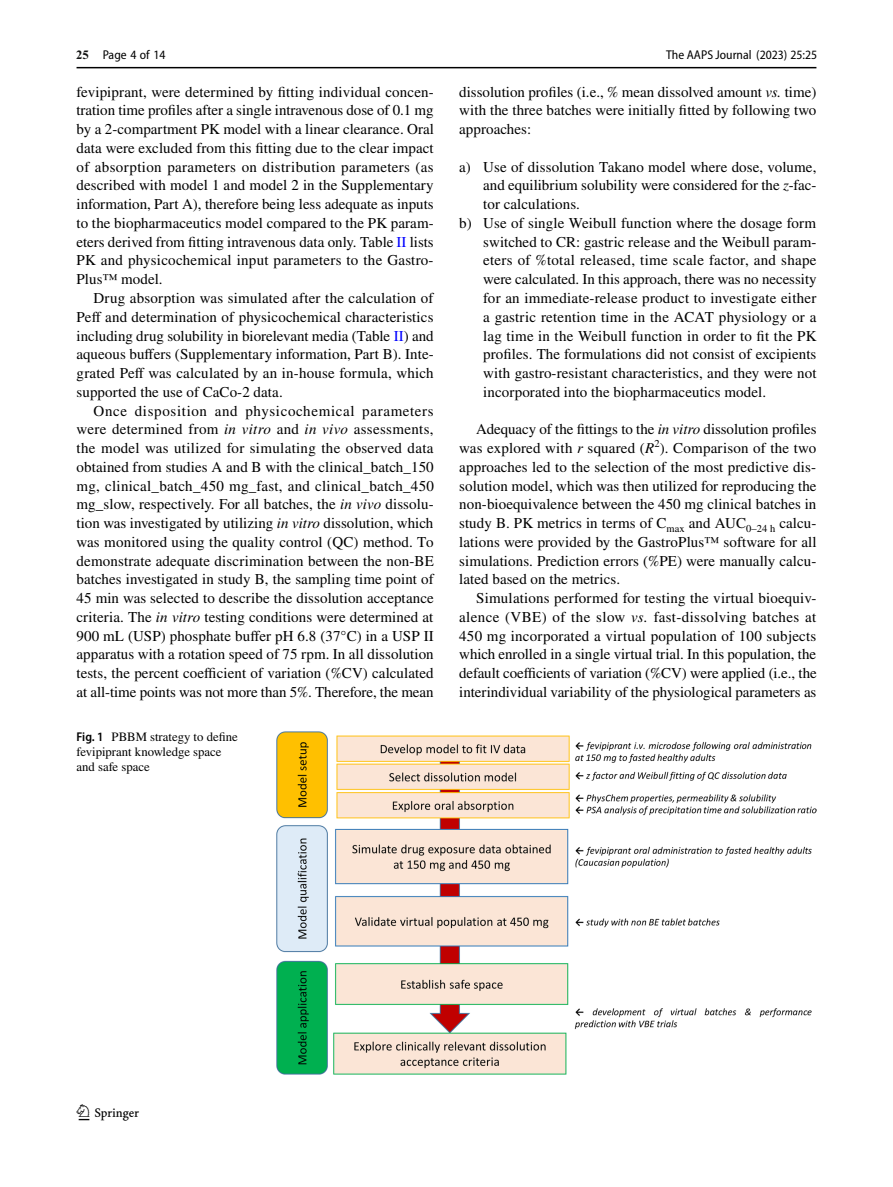
<style>
.page{position:relative;width:893px;height:1187px;background:#fff}
.page>*{position:absolute;margin:0;border:0;box-sizing:border-box;transform-origin:0 0}
.t1{font:22.5px "Springnew Regular 2";color:#000}
.t2{font:15px/18.8px "STIX";letter-spacing:.005em;color:#000;text-align:justify}
.t3{font:12.75px/15px "STIX";color:#000}
.t4{font:semi-condensed 12.75px "Myriad Pro";color:#000}
.t5{font:12.75px "Myriad Pro Semi Cn 5";color:#000}
.s1{font-family:"Bqdqgq Adv T Tb 8864 ccf.B";color:#131413}
.s2{color:#00f}
.s3{font-style:italic}
.s4{font-family:"Myriad Pro";font-weight:600;font-stretch:semi-condensed}
.s5{font-family:"Myriad Pro Semi Cn 3";font-stretch:normal}
</style>
<div class="page">
<hr style="left:77px;top:67px;width:739px;height:1px;background:#000">
<img style="left:276px;top:731px;width:540px;height:342px">
<p class="t5" style="left:76px;top:48px;width:91px"><span class="s1">25</span> Page 4 of 14</p>
<p class="t2" style="left:77px;top:83px;width:359px">fevipiprant, were determined by fitting individual concen&shy;tration time profiles after a single intravenous dose of 0.1 mg by a 2-compartment PK model with a linear clearance. Oral data were excluded from this fitting due to the clear impact of absorption parameters on distribution parameters (as described with model 1 and model 2 in the Supplementary information, Part A), therefore being less adequate as inputs to the biopharmaceutics model compared to the PK param&shy;eters derived from fitting intravenous data only. Table <span class="s2">II</span> lists PK and physicochemical input parameters to the Gastro-Plus™ model.</p>
<p class="t2" style="left:77px;top:289px;width:359px;text-indent:17px">Drug absorption was simulated after the calculation of Peff and determination of physicochemical characteristics including drug solubility in biorelevant media (Table <span class="s2">II</span>) and aqueous buffers (Supplementary information, Part B). Inte&shy;grated Peff was calculated by an in-house formula, which supported the use of CaCo-2 data.</p>
<p class="t2" style="left:77px;top:402px;width:359px;text-indent:17px">Once disposition and physicochemical parameters were determined from <span class="s3">in vitro</span> and <span class="s3">in vivo</span> assessments, the model was utilized for simulating the observed data obtained from studies A and B with the clinical_batch_150 mg, clinical_batch_450 mg_fast, and clinical_batch_450 mg_slow, respectively. For all batches, the <span class="s3">in vivo</span> dissolu&shy;tion was investigated by utilizing <span class="s3">in vitro</span> dissolution, which was monitored using the quality control (QC) method. To demonstrate adequate discrimination between the non-BE batches investigated in study B, the sampling time point of 45 min was selected to describe the dissolution acceptance criteria. The <span class="s3">in vitro</span> testing conditions were determined at 900 mL (USP) phosphate buffer pH 6.8 (37°C) in a USP II apparatus with a rotation speed of 75 rpm. In all dissolution tests, the percent coefficient of variation (%CV) calculated at all-time points was not more than 5%. Therefore, the mean</p>
<p class="t3" style="left:77px;top:729px;width:163px"><span class="s4">Fig. 1</span> PBBM strategy to define fevipiprant knowledge space and safe space</p>
<p class="t4" style="left:666px;top:48px;width:152px">The AAPS Journal <span class="s5">(2023) 25:25</span></p>
<p class="t2" style="left:459px;top:83px;width:359px">dissolution profiles (i.e., % mean dissolved amount <span class="s3">vs.</span> time) with the three batches were initially fitted by following two approaches:</p>
<p class="t2" style="left:459px;top:158px;width:359px">a) Use of dissolution Takano model where dose, volume,</p>
<p class="t2" style="left:483px;top:177px;width:335px">and equilibrium solubility were considered for the <span class="s3">z</span>-fac-</p>
<p class="t2" style="left:483px;top:196px;width:98px">tor calculations.</p>
<p class="t2" style="left:459px;top:214px;width:358px">b) Use of single Weibull function where the dosage form</p>
<p class="t2" style="left:483px;top:233px;width:335px">switched to CR: gastric release and the Weibull param-</p>
<p class="t2" style="left:483px;top:252px;width:335px">eters of %total released, time scale factor, and shape</p>
<p class="t2" style="left:483px;top:271px;width:335px">were calculated. In this approach, there was no necessity</p>
<p class="t2" style="left:483px;top:289px;width:335px">for an immediate-release product to investigate either</p>
<p class="t2" style="left:483px;top:308px;width:335px">a gastric retention time in the ACAT physiology or a</p>
<p class="t2" style="left:483px;top:327px;width:335px">lag time in the Weibull function in order to fit the PK</p>
<p class="t2" style="left:483px;top:346px;width:335px">profiles. The formulations did not consist of excipients</p>
<p class="t2" style="left:483px;top:364px;width:335px">with gastro-resistant characteristics, and they were not</p>
<p class="t2" style="left:483px;top:383px;width:284px">incorporated into the biopharmaceutics model.</p>
<p class="t2" style="left:459px;top:421px;width:359px;text-indent:17px">Adequacy of the fittings to the <span class="s3">in vitro</span> dissolution profiles was explored with <span class="s3">r</span> squared (<span class="s3">R</span><sup>2</sup>). Comparison of the two approaches led to the selection of the most predictive dis&shy;solution model, which was then utilized for reproducing the non-bioequivalence between the 450 mg clinical batches in study B. PK metrics in terms of C<sub>max</sub> and AUC<sub>0–24</sub> <sub>h</sub> calcu&shy;lations were provided by the GastroPlus™ software for all simulations. Prediction errors (%PE) were manually calcu&shy;lated based on the metrics.</p>
<p class="t2" style="left:459px;top:589px;width:359px;text-indent:17px">Simulations performed for testing the virtual bioequiv&shy;alence (VBE) of the slow <span class="s3">vs.</span> fast-dissolving batches at 450 mg incorporated a virtual population of 100 subjects which enrolled in a single virtual trial. In this population, the default coefficients of variation (%CV) were applied (i.e., the interindividual variability of the physiological parameters as</p>
<h1 class="t1" style="left:79px;top:1104px;width:62px">1 3</h1>
</div>
